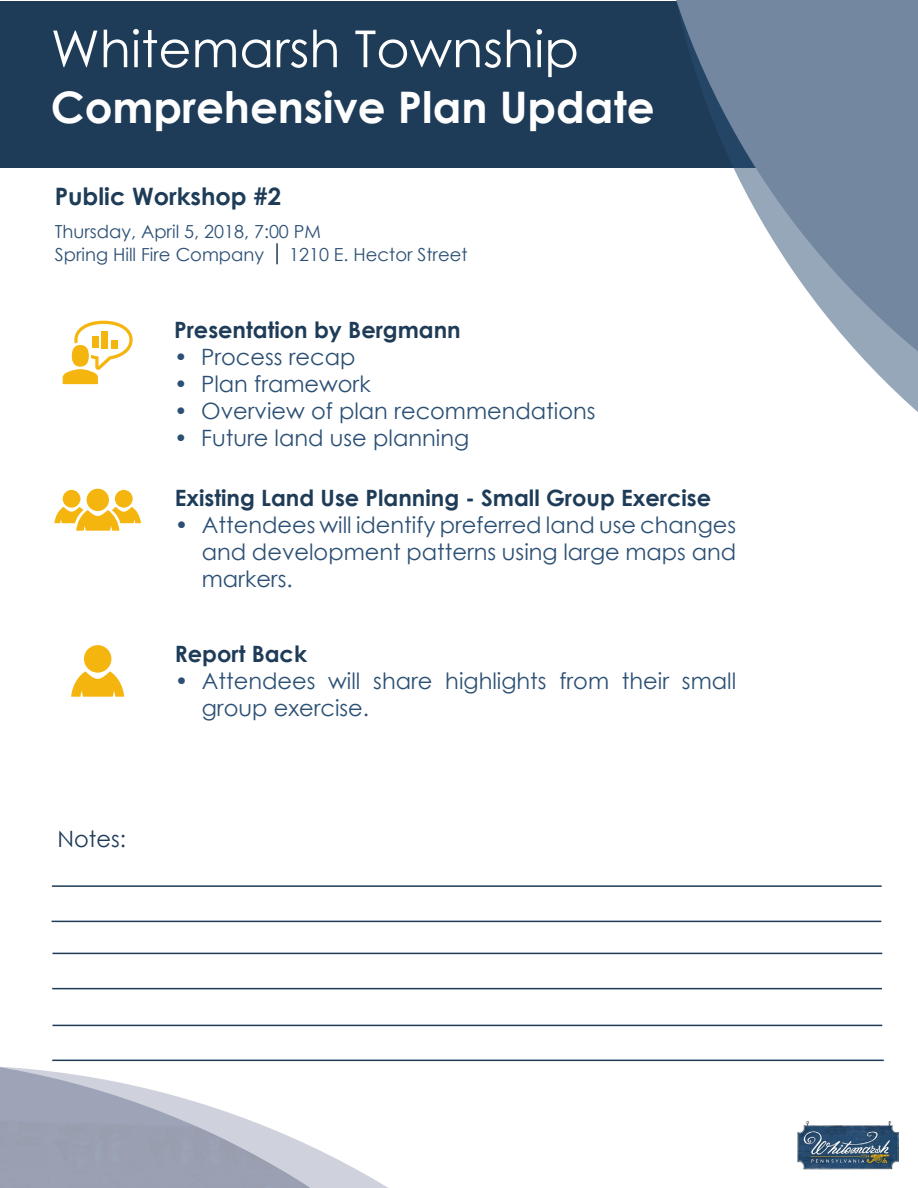
<style>
.page{position:relative;width:918px;height:1188px;background:#fff}
.page>*{position:absolute;margin:0;border:0;box-sizing:border-box;transform-origin:0 0}
.t1{font:51px "Century Gothic";color:#fefefe}
.t2{font:700 43.5px "Century Gothic";color:#fefefe}
.t3{font:700 24px "Century Gothic";color:#1e3c58}
.t4{font:22.5px/27px "Century Gothic";color:#2c5074}
.t5{font:700 22.5px "Century Gothic";color:#1e3c58}
.t6{font:22.5px "Century Gothic";color:#1e3c58}
.t7{font:18px/22.5px "Century Gothic";color:#2c5074}
</style>
<div class="page">
<div style="left:1px;top:1px;width:916px;height:166px;background:#1e3c58"></div>
<svg style="left:469px;top:920px;width:430px;height:243px"></svg>
<svg style="left:659px;top:0;width:259px;height:412px;fill:#7387a0"></svg>
<hr style="left:276px;top:243px;width:2px;height:21px;background:#1e3c58">
<hr style="left:52px;top:885px;width:830px;height:2px;background:#1e3c58">
<svg style="left:0;top:1044px;width:810px;height:144px"></svg>
<hr style="left:52px;top:953px;width:830px;height:1px;background:#1e3c58">
<hr style="left:52px;top:1025px;width:830px;height:1px;background:#1e3c58">
<hr style="left:52px;top:1060px;width:832px;height:1px;background:#1e3c58">
<hr style="left:52px;top:988px;width:830px;height:1px;background:#1e3c58">
<hr style="left:52px;top:921px;width:829px;height:1px;background:#1e3c58">
<img style="left:797px;top:1122px;width:101px;height:48px">
<svg style="left:63px;top:321px;width:70px;height:63px"></svg>
<div style="left:84px;top:645px;width:27px;height:28px;background:#f5b50f;border-radius:50%"></div>
<svg style="left:71px;top:671px;width:53px;height:26px"></svg>
<div style="left:87px;top:489px;width:22px;height:22px;background:#f5b50f;border-radius:50%"></div>
<div style="left:63px;top:490px;width:17px;height:18px;background:#f5b50f;border-radius:50%"></div>
<div style="left:115px;top:490px;width:18px;height:18px;background:#f5b50f;border-radius:50%"></div>
<svg style="left:54px;top:507px;width:87px;height:24px"></svg>
<h1 class="t1" style="left:51px;top:13px;width:530px">Whitemarsh Township</h1>
<h2 class="t2" style="left:51px;top:74px;width:605px">Comprehensive Plan Update</h2>
<p class="t3" style="left:55px;top:178px;width:228px">Public Workshop #2</p>
<p class="t7" style="left:55px;top:220px;width:268px">Thursday, April 5, 2018, 7:00 PM<br>Spring Hill Fire Company</p>
<p class="t7" style="left:289px;top:243px;width:180px">1210 E. Hector Street</p>
<p class="t5" style="left:174px;top:312px;width:288px">Presentation by Bergmann</p>
<p class="t4" style="left:174px;top:343px;width:183px">• Process recap</p>
<p class="t4" style="left:174px;top:370px;width:198px">• Plan framework</p>
<p class="t4" style="left:174px;top:397px;width:423px">• Overview of plan recommendations</p>
<p class="t4" style="left:174px;top:424px;width:297px">• Future land use planning</p>
<p class="t5" style="left:175px;top:480px;width:538px">Existing Land Use Planning - Small Group Exercise</p>
<p class="t4" style="left:202px;top:511px;width:536px;text-align:justify;text-indent:-27px">• Attendees will identify preferred land use changes and development patterns using large maps and markers.</p>
<p class="t6" style="left:57px;top:823px;width:70px">Notes:</p>
<p class="t5" style="left:175px;top:637px;width:134px">Report Back</p>
<p class="t4" style="left:202px;top:667px;width:536px;text-indent:-27px">• Attendees will share highlights from their small group exercise.</p>
</div>
